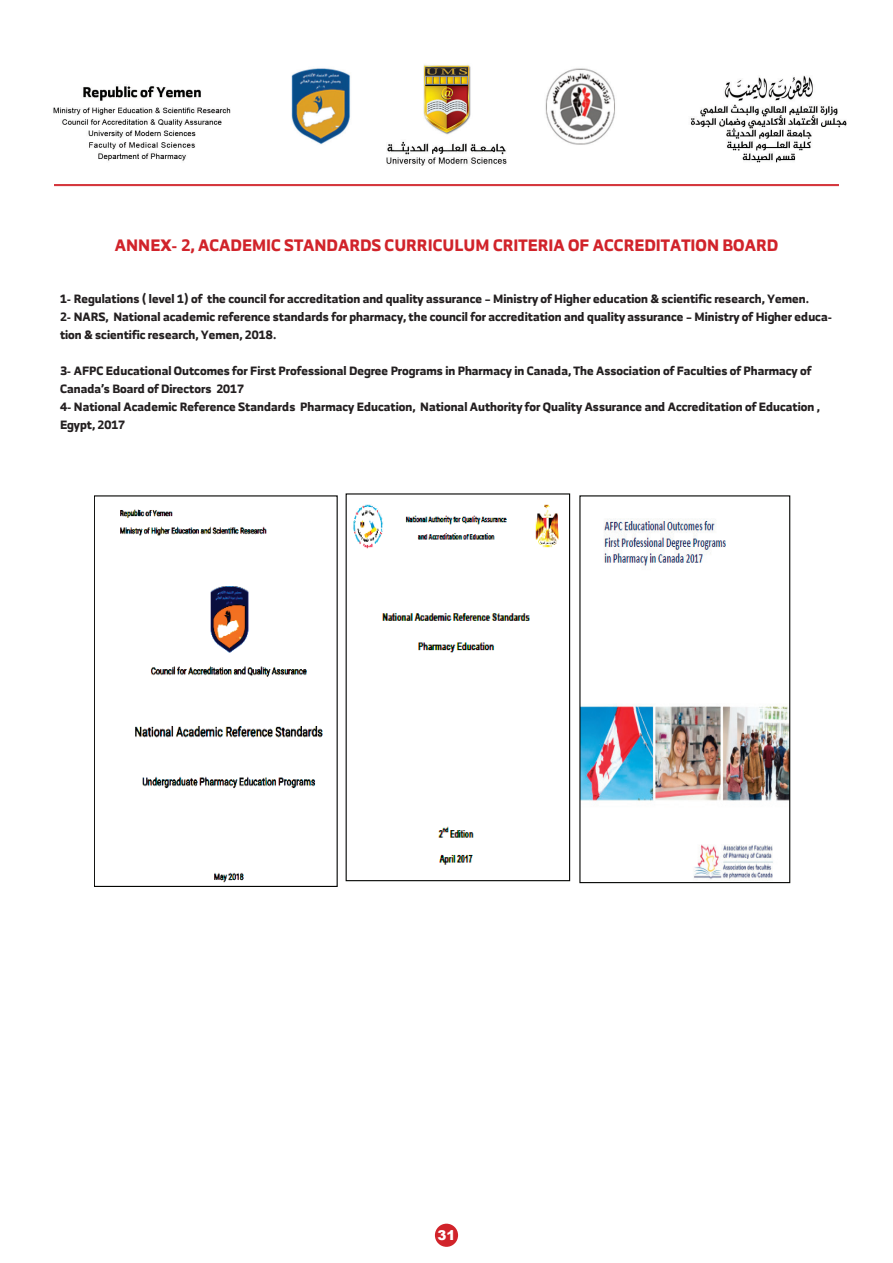
<style>
.page{position:relative;width:893px;height:1263px;background:#fff}
.page>*{position:absolute;margin:0;border:0;box-sizing:border-box;transform-origin:0 0}
.t1{font:700 16.5px "RB";color:#d1232a}
.t2{font:900 13.5px "Arial";color:#fff}
.t3{font:700 12px/18px "RB";color:#231f20}
</style>
<div class="page">
<img style="left:53px;top:64px;width:794px;height:102px">
<hr style="left:54px;top:184px;width:785px;height:1px;background:#d1232a">
<hr style="left:54px;top:185px;width:785px;height:1px;background:#d1232a">
<div style="left:435px;top:1224px;width:23px;height:23px;background:#d1232a;border-radius:50%"></div>
<img style="left:353px;top:504px;width:206px;height:361px">
<div style="left:346px;top:493px;width:224px;height:388px;border:1px solid #040503"></div>
<img style="left:581px;top:518px;width:207px;height:363px">
<div style="left:579px;top:495px;width:211px;height:388px;border:1px solid #040503"></div>
<img style="left:120px;top:509px;width:203px;height:374px">
<div style="left:94px;top:495px;width:244px;height:392px;border:1px solid #040503"></div>
<h1 class="t1" style="left:115px;top:236px;width:665px">ANNEX- 2, ACADEMIC STANDARDS CURRICULUM CRITERIA OF ACCREDITATION BOARD</h1>
<p class="t3" style="left:60px;top:290px;width:751px">1- Regulations ( level 1) of the council for accreditation and quality assurance – Ministry of Higher education &amp; scientific research, Yemen.</p>
<p class="t3" style="left:60px;top:326px;width:218px">tion &amp; scientific research, Yemen, 2018.</p>
<p class="t3" style="left:60px;top:308px;width:774px">2- NARS, National academic reference standards for pharmacy, the council for accreditation and quality assurance – Ministry of Higher educa-</p>
<p class="t3" style="left:60px;top:362px;width:761px">3- AFPC Educational Outcomes for First Professional Degree Programs in Pharmacy in Canada, The Association of Faculties of Pharmacy of Canada s’ Board of Directors 2017<br>4- National Academic Reference Standards Pharmacy Education, National Authority for Quality Assurance and Accreditation of Education , Egypt, 2017</p>
<p class="t2" style="left:437px;top:1225px;width:20px">31</p>
</div>
